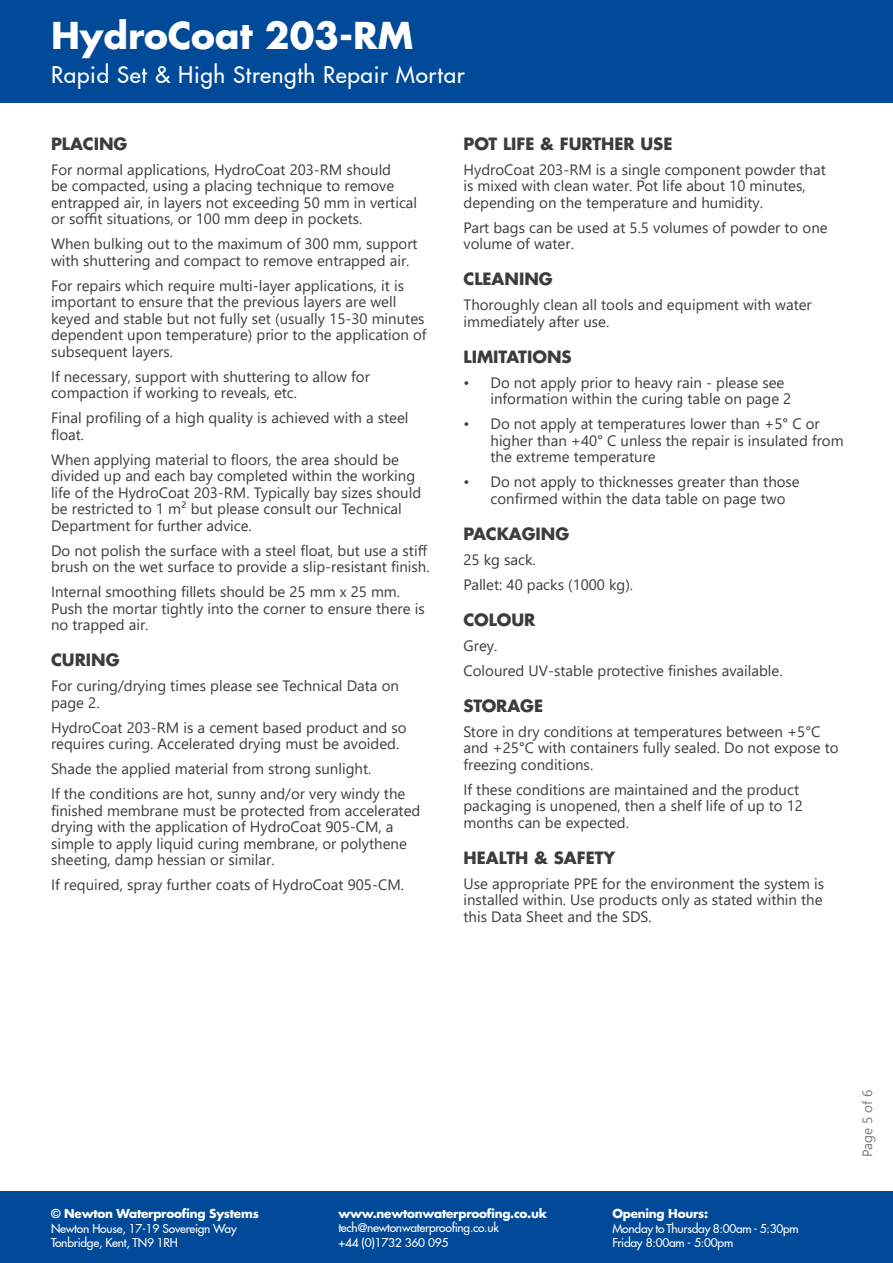
<style>
.page{position:relative;width:893px;height:1263px;background:#fff}
.page>*{position:absolute;margin:0;border:0;box-sizing:border-box;transform-origin:0 0}
.t1{font:700 36px "Futura LT Pro";color:#fff}
.t2{font:500 22.5px "Futura LT Pro";letter-spacing:.03em;color:#fff}
.t3{font:700 16.5px "Futura LT Pro";color:#3c3c3b}
.t4{font:15px/16.5px "Segoe UI";color:#3c3c3b}
.t5{font:13.5px "Segoe UI";color:#7b7b7b}
.t6{font:500 12px/14.4px "Futura LT Pro";letter-spacing:-.02em;color:#fff}
.t7{font:700 12px "Futura LT Pro";letter-spacing:-.02em;color:#fff}
</style>
<div class="page">
<div style="left:0;top:0;width:893px;height:103px;background:#014a99"></div>
<div style="left:0;top:1191px;width:893px;height:72px;background:#014a99"></div>
<h1 class="t1" style="left:51px;top:8px;width:364px">HydroCoat 203-RM</h1>
<h2 class="t2" style="left:51px;top:58px;width:415px">Rapid Set &amp; High Strength Repair Mortar</h2>
<p class="t3" style="left:51px;top:131px;width:78px">PLACING</p>
<p class="t4" style="left:51px;top:160px;width:368px">For normal applications, HydroCoat 203-RM should<br>be compacted, using a placing technique to remove entrapped air, in layers not exceeding 50 mm in vertical or soffit situations, or 100 mm deep in pockets.</p>
<p class="t4" style="left:51px;top:234px;width:368px">When bulking out to the maximum of 300 mm, support with shuttering and compact to remove entrapped air.</p>
<p class="t4" style="left:51px;top:276px;width:377px">For repairs which require multi-layer applications, it is important to ensure that the previous layers are well keyed and stable but not fully set (usually 15-30 minutes dependent upon temperature) prior to the application of subsequent layers.</p>
<p class="t4" style="left:51px;top:367px;width:320px">If necessary, support with shuttering to allow for compaction if working to reveals, etc.</p>
<p class="t4" style="left:51px;top:408px;width:359px">Final profiling of a high quality is achieved with a steel float.</p>
<p class="t4" style="left:51px;top:450px;width:372px">When applying material to floors, the area should be divided up and each bay completed within the working life of the HydroCoat 203-RM. Typically bay sizes should be restricted to 1 m² but please consult our Technical Department for further advice.</p>
<p class="t4" style="left:51px;top:541px;width:380px">Do not polish the surface with a steel float, but use a stiff brush on the wet surface to provide a slip-resistant finish.</p>
<p class="t4" style="left:51px;top:582px;width:375px">Internal smoothing fillets should be 25 mm x 25 mm.<br>Push the mortar tightly into the corner to ensure there is no trapped air.</p>
<p class="t3" style="left:51px;top:647px;width:70px">CURING</p>
<p class="t4" style="left:51px;top:676px;width:349px">For curing/drying times please see Technical Data on page 2.</p>
<p class="t4" style="left:51px;top:718px;width:357px">HydroCoat 203-RM is a cement based product and so requires curing. Accelerated drying must be avoided.</p>
<p class="t4" style="left:51px;top:755px;width:356px;line-height:25px">Shade the applied material from strong sunlight.<br>If the conditions are hot, sunny and/or very windy the</p>
<p class="t4" style="left:51px;top:801px;width:371px">finished membrane must be protected from accelerated drying with the application of HydroCoat 905-CM, a simple to apply liquid curing membrane, or polythene sheeting, damp hessian or similar.</p>
<p class="t4" style="left:51px;top:875px;width:355px">If required, spray further coats of HydroCoat 905-CM.</p>
<p class="t3" style="left:463px;top:131px;width:210px">POT LIFE &amp; FURTHER USE</p>
<p class="t4" style="left:463px;top:160px;width:364px">HydroCoat 203-RM is a single component powder that is mixed with clean water. Pot life about 10 minutes, depending on the temperature and humidity.</p>
<p class="t4" style="left:463px;top:218px;width:366px">Part bags can be used at 5.5 volumes of powder to one volume of water.</p>
<p class="t3" style="left:463px;top:266px;width:91px">CLEANING</p>
<p class="t4" style="left:463px;top:295px;width:350px">Thoroughly clean all tools and equipment with water immediately after use.</p>
<p class="t3" style="left:463px;top:344px;width:110px">LIMITATIONS</p>
<p class="t4" style="left:490px;top:373px;width:302px;text-indent:-27px">• Do not apply prior to heavy rain - please see information within the curing table on page 2</p>
<p class="t4" style="left:490px;top:414px;width:355px;text-indent:-27px">• Do not apply at temperatures lower than +5° C or higher than +40° C unless the repair is insulated from the extreme temperature</p>
<p class="t4" style="left:490px;top:472px;width:311px;text-indent:-27px">• Do not apply to thicknesses greater than those confirmed within the data table on page two</p>
<p class="t3" style="left:463px;top:521px;width:107px">PACKAGING</p>
<p class="t4" style="left:463px;top:546px;width:171px;line-height:25px">25 kg sack.<br>Pallet: 40 packs (1000 kg).</p>
<p class="t3" style="left:463px;top:607px;width:73px">COLOUR</p>
<p class="t4" style="left:463px;top:632px;width:321px;line-height:25px">Grey.<br>Coloured UV-stable protective finishes available.</p>
<p class="t3" style="left:463px;top:693px;width:81px">STORAGE</p>
<p class="t4" style="left:463px;top:722px;width:377px">Store in dry conditions at temperatures between +5°C and +25°C with containers fully sealed. Do not expose to freezing conditions.</p>
<p class="t4" style="left:463px;top:780px;width:341px">If these conditions are maintained and the product packaging is unopened, then a shelf life of up to 12 months can be expected.</p>
<p class="t3" style="left:463px;top:845px;width:153px">HEALTH &amp; SAFETY</p>
<p class="t4" style="left:463px;top:874px;width:362px;text-align:justify">Use appropriate PPE for the environment the system is installed within. Use products only as stated within the this Data Sheet and the SDS.</p>
<p class="t7" style="left:51px;top:1204px;width:209px">© Newton Waterproofing Systems</p>
<p class="t6" style="left:51px;top:1220px;width:187px">Newton House, 17-19 Sovereign Way<br>Tonbridge, Kent, TN9 1RH</p>
<p class="t7" style="left:338px;top:1204px;width:210px">www.newtonwaterproofing.co.uk</p>
<p class="t6" style="left:338px;top:1220px;width:162px">tech@newtonwaterproofing.co.uk +44 (0)1732 360 095</p>
<p class="t7" style="left:612px;top:1204px;width:97px">Opening Hours:</p>
<p class="t6" style="left:612px;top:1220px;width:188px">Monday to Thursday 8:00am - 5:30pm<br>Friday 8:00am - 5:00pm</p>
<p class="t5" style="left:854px;top:1157px;width:68px;rotate:-90deg">Page 5 of 6</p>
</div>
